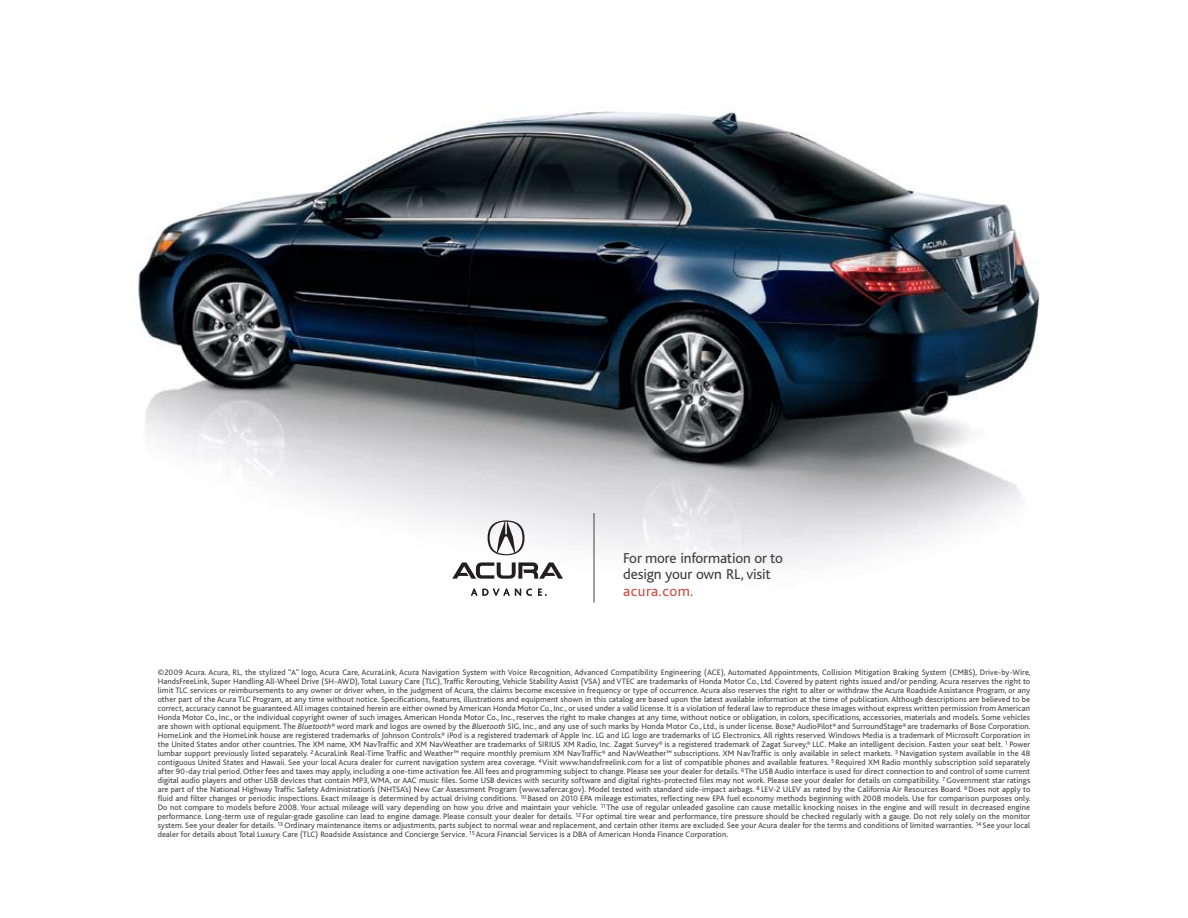
<style>
.page{position:relative;width:1188px;height:918px;background:#fff}
.page>*{position:absolute;margin:0;border:0;box-sizing:border-box;transform-origin:0 0}
.t1{font:15px/16.5px "Bliss";letter-spacing:-.01em;color:#414142}
.t2{font:15px "Bliss";letter-spacing:.035em;color:#c84d45}
.t3{font:8.25px/9px "Bliss";letter-spacing:.01em;color:#414142;text-align:justify}
.s1{font-style:italic}
.s2{font-size:6.75px}
</style>
<div class="page">
<img style="left:138px;top:109px;width:902px;height:494px">
<img style="left:139px;top:113px;width:900px;height:350px">
<hr style="left:594px;top:513px;width:1px;height:90px;background:#414142">
<svg style="left:488px;top:520px;width:36px;height:35px"></svg>
<svg style="left:452px;top:562px;width:111px;height:17px"></svg>
<svg style="left:471px;top:589px;width:6px;height:7px"></svg>
<svg style="left:483px;top:589px;width:49px;height:7px"></svg>
<svg style="left:538px;top:589px;width:9px;height:7px"></svg>
<h1 class="t1" style="left:623px;top:550px;width:161px">For more information or to design your own RL, visit</h1>
<h1 class="t2" style="left:623px;top:583px;width:72px">acura.com.</h1>
<p class="t3" style="left:158px;top:668px;width:874px">©2009 Acura. Acura, RL, the stylized “A” logo, Acura Care, AcuraLink, Acura Navigation System with Voice Recognition, Advanced Compatibility Engineering (ACE), Automated Appointments, Collision Mitigation Braking System (CMBS), Drive-by-Wire, HandsFreeLink, Super Handling All-Wheel Drive (SH-AWD), Total Luxury Care (TLC), Traffic Rerouting, Vehicle Stability Assist (VSA) and VTEC are trademarks of Honda Motor Co., Ltd. Covered by patent rights issued and/or pending. Acura reserves the right to limit TLC services or reimbursements to any owner or driver when, in the judgment of Acura, the claims become excessive in frequency or type of occurrence. Acura also reserves the right to alter or withdraw the Acura Roadside Assistance Program, or any other part of the Acura TLC Program, at any time without notice. Specifications, features, illustrations and equipment shown in this catalog are based upon the latest available information at the time of publication. Although descriptions are believed to be correct, accuracy cannot be guaranteed. All images contained herein are either owned by American Honda Motor Co., Inc., or used under a valid license. It is a violation of federal law to reproduce these images without express written permission from American Honda Motor Co., Inc., or the individual copyright owner of such images. American Honda Motor Co., Inc., reserves the right to make changes at any time, without notice or obligation, in colors, specifications, accessories, materials and models. Some vehicles are shown with optional equipment. The <span class="s1">Bluetooth</span><span class="s2">®</span> word mark and logos are owned by the <span class="s1">Bluetooth</span> SIG, Inc., and any use of such marks by Honda Motor Co., Ltd., is under license. Bose,<span class="s2">®</span> AudioPilot<span class="s2">®</span> and SurroundStage<span class="s2">®</span> are trademarks of Bose Corporation.<br>HomeLink and the HomeLink house are registered trademarks of Johnson Controls.<span class="s2">®</span> iPod is a registered trademark of Apple Inc. LG and LG logo are trademarks of LG Electronics. All rights reserved. Windows Media is a trademark of Microsoft Corporation in the United States andor other countries. The XM name, XM NavTraffic and XM NavWeather are trademarks of SIRIUS XM Radio, Inc. Zagat Survey<span class="s2">®</span> is a registered trademark of Zagat Survey,<span class="s2">®</span> LLC. Make an intelligent decision. Fasten your seat belt. <sup>1</sup> Power lumbar support previously listed separately. <sup>2</sup>AcuraLink Real-Time Traffic and Weather<span class="s2">™</span> require monthly premium XM NavTraffic<span class="s2">®</span> and NavWeather<span class="s2">™</span> subscriptions. XM NavTraffic is only available in select markets. <sup>3</sup> Navigation system available in the 48 contiguous United States and Hawaii. See your local Acura dealer for current navigation system area coverage. <sup>4</sup>Visit www.handsfreelink.com for a list of compatible phones and available features. <sup>5</sup> Required XM Radio monthly subscription sold separately after 90-day trial period. Other fees and taxes may apply, including a one-time activation fee. All fees and programming subject to change. Please see your dealer for details. <sup>6</sup>The USB Audio interface is used for direct connection to and control of some current digital audio players and other USB devices that contain MP3, WMA, or AAC music files. Some USB devices with security software and digital rights-protected files may not work. Please see your dealer for details on compatibility. <sup>7</sup> Government star ratings are part of the National Highway Traffic Safety Administration’s (NHTSA’s) New Car Assessment Program (www.safercar.gov). Model tested with standard side-impact airbags. <sup>8</sup> LEV-2 ULEV as rated by the California Air Resources Board. <sup>9</sup> Does not apply to fluid and filter changes or periodic inspections. Exact mileage is determined by actual driving conditions. <sup>10</sup> Based on 2010 EPA mileage estimates, reflecting new EPA fuel economy methods beginning with 2008 models. Use for comparison purposes only.<br>Do not compare to models before 2008. Your actual mileage will vary depending on how you drive and maintain your vehicle. <sup>11</sup>The use of regular unleaded gasoline can cause metallic knocking noises in the engine and will result in decreased engine performance. Long-term use of regular-grade gasoline can lead to engine damage. Please consult your dealer for details. <sup>12</sup> For optimal tire wear and performance, tire pressure should be checked regularly with a gauge. Do not rely solely on the monitor system. See your dealer for details. <sup>13</sup> Ordinary maintenance items or adjustments, parts subject to normal wear and replacement, and certain other items are excluded. See your Acura dealer for the terms and conditions of limited warranties. <sup>14</sup> See your local dealer for details about Total Luxury Care (TLC) Roadside Assistance and Concierge Service. <sup>15</sup>Acura Financial Services is a DBA of American Honda Finance Corporation.</p>
</div>
